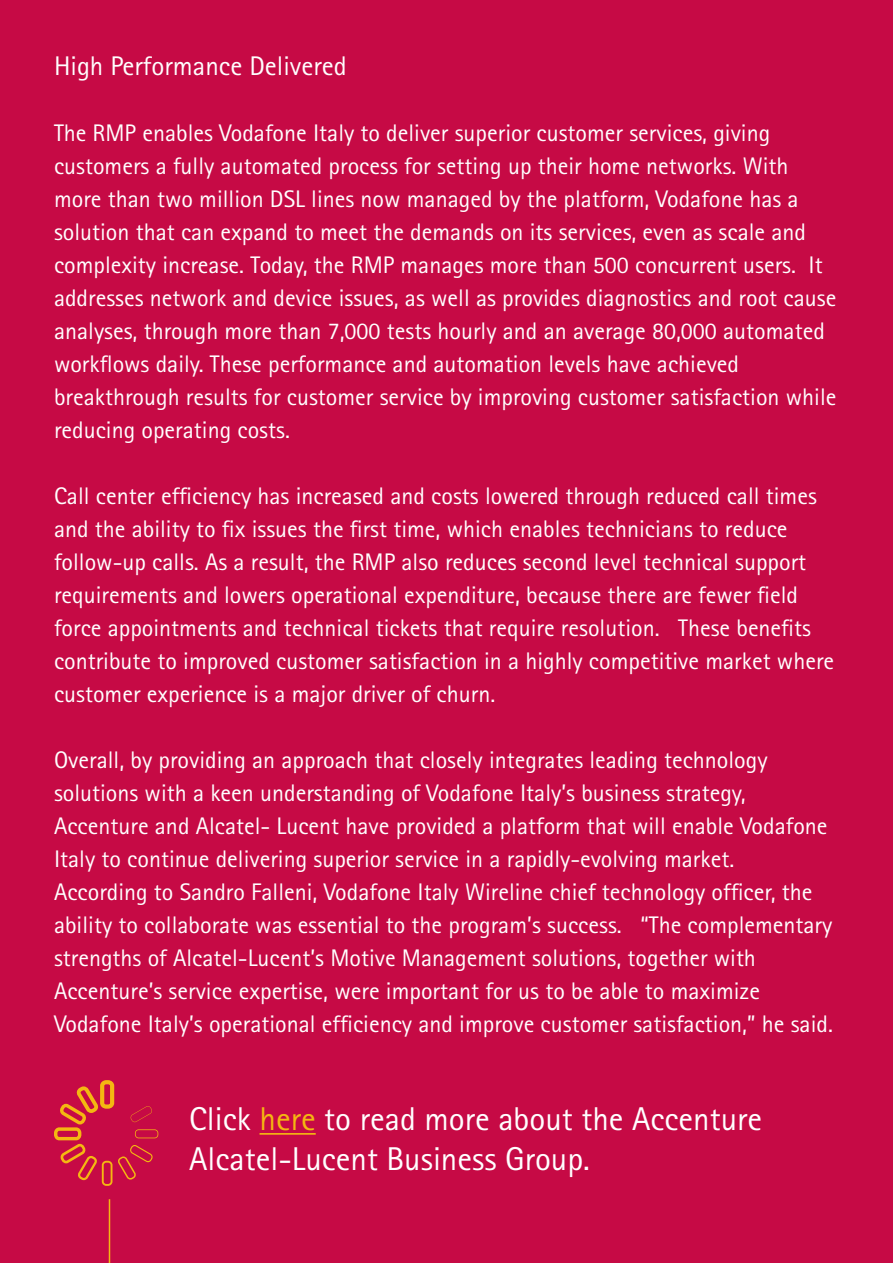
<style>
.page{position:relative;width:893px;height:1263px;background:#c60a45}
.page>*{position:absolute;margin:0;border:0;box-sizing:border-box;transform-origin:0 0}
.t1{font:33px/40.5px "Agfa Rotis Sans Serif";color:#fff}
.t2{font:27px "Agfa Rotis Sans Serif";color:#fff}
.t3{font:24px/33px "Agfa Rotis Sans Serif";color:#fff}
.s1{color:#f4b711}
</style>
<div class="page">
<hr style="left:260px;top:1133px;width:56px;height:2px;background:#f4b711">
<svg style="left:54px;top:1080px;width:104px;height:106px"></svg>
<hr style="left:109px;top:1199px;width:1px;height:64px;background:#f4b711">
<p class="t2" style="left:54px;top:50px;width:294px">High Performance Delivered</p>
<p class="t3" style="left:54px;top:116px;width:784px">The RMP enables Vodafone Italy to deliver superior customer services, giving customers a fully automated process for setting up their home networks. With more than two million DSL lines now managed by the platform, Vodafone has a solution that can expand to meet the demands on its services, even as scale and complexity increase. Today, the RMP manages more than 500 concurrent users. It addresses network and device issues, as well as provides diagnostics and root cause analyses, through more than 7,000 tests hourly and an average 80,000 automated workflows daily. These performance and automation levels have achieved breakthrough results for customer service by improving customer satisfaction while reducing operating costs.</p>
<p class="t3" style="left:54px;top:479px;width:782px">Call center efficiency has increased and costs lowered through reduced call times and the ability to fix issues the first time, which enables technicians to reduce follow-up calls. As a result, the RMP also reduces second level technical support requirements and lowers operational expenditure, because there are fewer field force appointments and technical tickets that require resolution. These benefits contribute to improved customer satisfaction in a highly competitive market where customer experience is a major driver of churn.</p>
<p class="t3" style="left:54px;top:743px;width:780px">Overall, by providing an approach that closely integrates leading technology solutions with a keen understanding of Vodafone Italy’s business strategy, Accenture and Alcatel- Lucent have provided a platform that will enable Vodafone Italy to continue delivering superior service in a rapidly-evolving market.<br>According to Sandro Falleni, Vodafone Italy Wireline chief technology officer, the ability to collaborate was essential to the program’s success. “The complementary strengths of Alcatel-Lucent’s Motive Management solutions, together with Accenture’s service expertise, were important for us to be able to maximize Vodafone Italy’s operational efficiency and improve customer satisfaction,” he said.</p>
<h1 class="t1" style="left:189px;top:1098px;width:575px">Click <span class="s1">here</span> to read more about the Accenture<br>Alcatel-Lucent Business Group.</h1>
</div>
